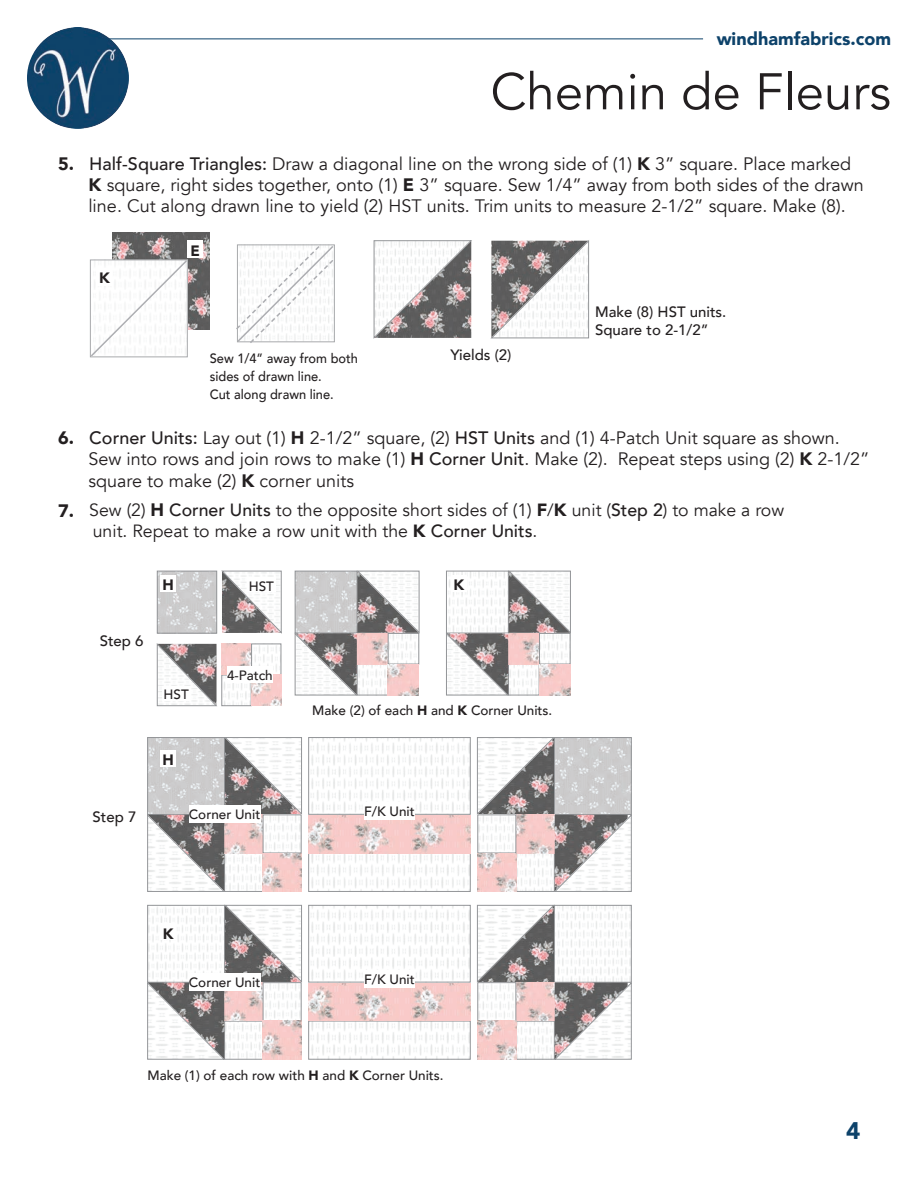
<style>
.page{position:relative;width:918px;height:1188px;background:#fff}
.page>*{position:absolute;margin:0;border:0;box-sizing:border-box;transform-origin:0 0}
.t1{font:51px "Avenir";color:#231f20}
.t2{font:900 24px "Avenir";color:#0d426a}
.t3{font:18px/21px "Avenir";color:#231f20}
.t4{font:900 18px "Avenir";color:#0d426a}
.t5{font:17.7px/21px "Avenir";color:#231f20}
.t6{font:500 15px/18px "Avenir";color:#231f20}
.t7{font:900 15px "Avenir";color:#231f20}
.t8{font:500 13.5px "Avenir";color:#231f20}
.t9{font:500 13.5px/18px "Avenir";color:#231f20;scale:.95 1}
.s1{font-weight:900}
.s2{font-weight:500}
.s3{font-weight:900;font-size:18px}
</style>
<div class="page">
<img style="left:27px;top:27px;width:102px;height:102px;border-radius:51px">
<hr style="left:109px;top:39px;width:594px;height:1px;background:#0d426a">
<svg style="left:236px;top:244px;width:99px;height:99px"></svg>
<svg style="left:491px;top:240px;width:98px;height:98px"></svg>
<svg style="left:374px;top:240px;width:98px;height:98px"></svg>
<img style="left:112px;top:233px;width:97px;height:96px">
<div style="left:188px;top:241px;width:15px;height:17px;background:#fff"></div>
<svg style="left:89px;top:259px;width:100px;height:99px"></svg>
<div style="left:97px;top:268px;width:15px;height:17px;background:#fff"></div>
<img style="left:159px;top:573px;width:56px;height:58px">
<div style="left:157px;top:571px;width:60px;height:62px;border:1px solid #939598"></div>
<div style="left:161px;top:575px;width:15px;height:16px;background:#fff"></div>
<svg style="left:221px;top:571px;width:61px;height:62px"></svg>
<div style="left:247px;top:577px;width:29px;height:15px;background:#fff"></div>
<svg style="left:157px;top:644px;width:60px;height:62px"></svg>
<div style="left:162px;top:686px;width:28px;height:15px;background:#fff"></div>
<img style="left:222px;top:644px;width:59px;height:62px">
<div style="left:222px;top:675px;width:29px;height:31px;border:1px solid #939598"></div>
<div style="left:251px;top:644px;width:30px;height:31px;border:1px solid #939598"></div>
<div style="left:227px;top:666px;width:46px;height:16px;background:#fff"></div>
<svg style="left:295px;top:571px;width:125px;height:124px"></svg>
<svg style="left:446px;top:571px;width:125px;height:124px"></svg>
<div style="left:451px;top:575px;width:16px;height:16px;background:#fff"></div>
<svg style="left:477px;top:737px;width:155px;height:155px"></svg>
<img style="left:308px;top:739px;width:162px;height:151px">
<div style="left:308px;top:853px;width:162px;height:39px;border:1px solid #939598"></div>
<div style="left:308px;top:737px;width:162px;height:77px;border:1px solid #939598"></div>
<div style="left:364px;top:802px;width:51px;height:18px;background:#fff"></div>
<svg style="left:147px;top:737px;width:155px;height:155px"></svg>
<div style="left:189px;top:806px;width:71px;height:18px;background:#fff"></div>
<div style="left:161px;top:750px;width:15px;height:16px;background:#fff"></div>
<svg style="left:477px;top:905px;width:155px;height:155px"></svg>
<svg style="left:147px;top:905px;width:155px;height:155px"></svg>
<div style="left:189px;top:973px;width:71px;height:18px;background:#fff"></div>
<div style="left:161px;top:924px;width:15px;height:16px;background:#fff"></div>
<img style="left:308px;top:907px;width:162px;height:150px">
<div style="left:308px;top:1021px;width:162px;height:38px;border:1px solid #939598"></div>
<div style="left:308px;top:905px;width:162px;height:77px;border:1px solid #939598"></div>
<div style="left:364px;top:970px;width:51px;height:18px;background:#fff"></div>
<p class="t4" style="left:717px;top:23px;width:176px">windhamfabrics.com</p>
<h1 class="t1" style="left:491px;top:61px;width:402px">Chemin de Fleurs</h1>
<p class="t3" style="left:88px;top:154px;width:777px;text-indent:-30px"><span class="s1">5.</span> <span class="s2">Half-Square Triangles:</span> Draw a diagonal line on the wrong side of (1) <span class="s1">K</span> 3” square. Place marked<br><span class="s1">K</span> square, right sides together, onto (1) <span class="s1">E</span> 3” square. Sew 1/4” away from both sides of the drawn line. Cut along drawn line to yield (2) HST units. Trim units to measure 2-1/2” square. Make (8).</p>
<p class="t7" style="left:99px;top:265px;width:12px">K</p>
<p class="t7" style="left:191px;top:238px;width:11px">E</p>
<p class="t9" style="left:210px;top:349px;width:158px">Sew 1/4” away from both sides of drawn line.<br>Cut along drawn line.</p>
<p class="t6" style="left:451px;top:344px;width:62px">Yields (2)</p>
<p class="t6" style="left:595px;top:302px;width:133px">Make (8) HST units.<br>Square to 2-1/2”</p>
<p class="t3" style="left:88px;top:428px;width:783px;text-indent:-30px"><span class="s1">6.</span> <span class="s2">Corner Units:</span> Lay out (1) <span class="s1">H</span> 2-1/2” square, (2) <span class="s2">HST Units</span> and (1) 4-Patch Unit square as shown.<br>Sew into rows and join rows to make (1) <span class="s1">H</span> <span class="s2">Corner Unit</span>. Make (2). Repeat steps using (2) <span class="s1">K</span> 2-1/2” square to make (2) <span class="s1">K</span> corner units</p>
<p class="t5" style="left:93px;top:500px;width:693px;text-indent:-34px"><span class="s3">7.</span> Sew (2) <span class="s3">H</span> <span class="s2">Corner Units</span> to the opposite short sides of (1) <span class="s1">F</span>/<span class="s1">K</span> unit (<span class="s2">Step 2</span>) to make a row unit. Repeat to make a row unit with the <span class="s1">K</span> <span class="s2">Corner Units</span>.</p>
<p class="t6" style="left:100px;top:631px;width:45px">Step 6</p>
<p class="t7" style="left:163px;top:572px;width:13px">H</p>
<p class="t8" style="left:249px;top:574px;width:27px">HST</p>
<p class="t8" style="left:164px;top:683px;width:27px">HST</p>
<p class="t8" style="left:227px;top:663px;width:47px">4-Patch</p>
<p class="t7" style="left:163px;top:747px;width:13px">H</p>
<p class="t7" style="left:446px;top:568px;width:13px">H</p>
<p class="t7" style="left:454px;top:572px;width:12px">K</p>
<p class="t8" style="left:312px;top:699px;width:242px">Make (2) of each <span class="s1">H</span> and <span class="s1">K</span> Corner Units.</p>
<p class="t6" style="left:93px;top:807px;width:45px">Step 7</p>
<p class="t8" style="left:189px;top:803px;width:73px">Corner Unit</p>
<p class="t8" style="left:364px;top:800px;width:52px">F/K Unit</p>
<p class="t7" style="left:163px;top:921px;width:12px">K</p>
<p class="t8" style="left:189px;top:970px;width:73px">Corner Unit</p>
<p class="t8" style="left:364px;top:967px;width:52px">F/K Unit</p>
<p class="t8" style="left:147px;top:1063px;width:298px">Make (1) of each row with <span class="s1">H</span> and <span class="s1">K</span> Corner Units.</p>
<h2 class="t2" style="left:846px;top:1110px;width:16px">4</h2>
</div>
